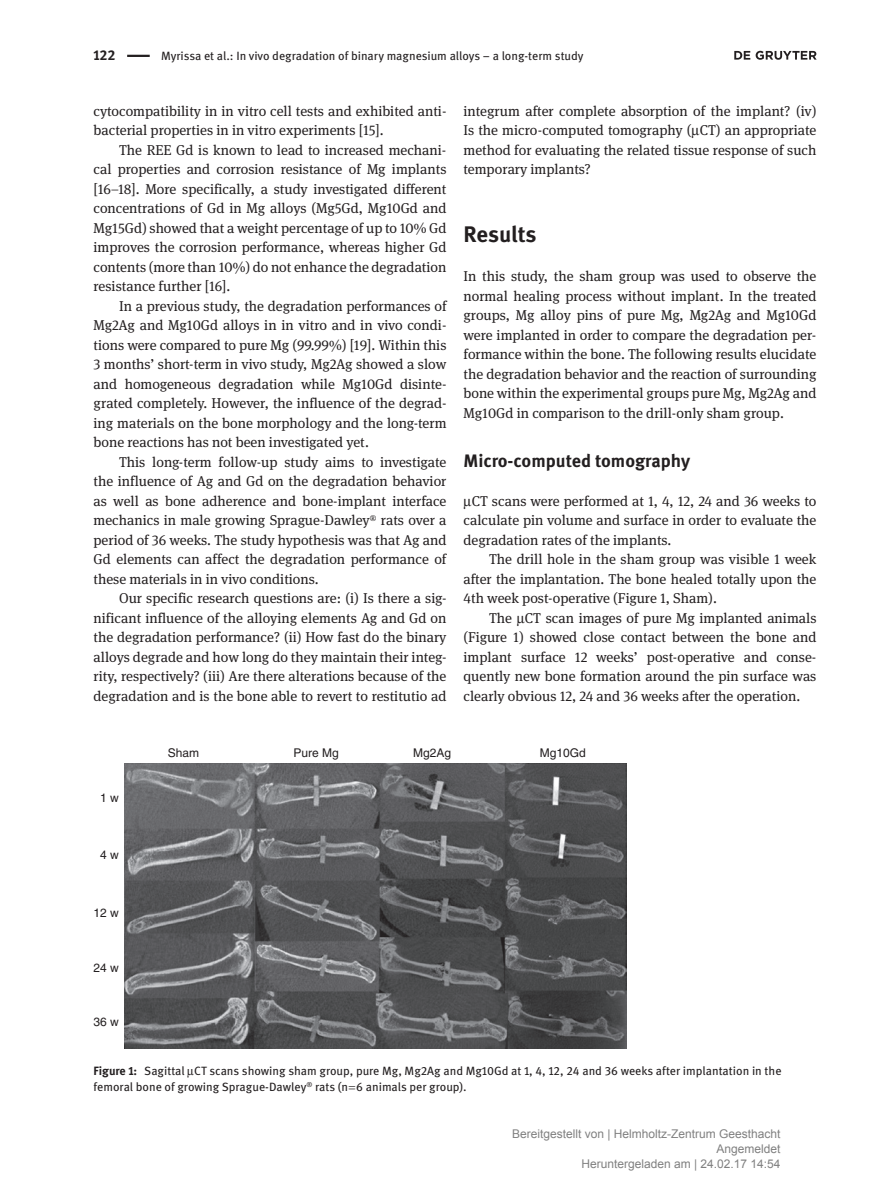
<style>
.page{position:relative;width:893px;height:1191px;background:#fff}
.page>*{position:absolute;margin:0;border:0;box-sizing:border-box;transform-origin:0 0}
.t1{font:700 22.5px "DG Meta Science";letter-spacing:-.005em;color:#231f20}
.t2{font:700 18px "DG Meta Science";color:#231f20}
.t3{font:14.25px/19.5px "DG Meta Serif Science";color:#231f20;text-align:justify}
.t4{font:700 14.25px "DG Meta Science";color:#231f20}
.t5{font:12px/16.5px "DG Meta Science";color:#231f20}
.t6{font:12px/15px "Arial";color:#808080;text-align:right}
.t7{font:12px "Helvetica";color:#231f20}
.s1{font-weight:700}
</style>
<div class="page">
<hr style="left:127px;top:55px;width:23px;height:2px;background:#231f20">
<img style="left:125px;top:763px;width:501px;height:285px">
<svg style="left:734px;top:51px;width:83px;height:9px"></svg>
<p class="t4" style="left:94px;top:44px;width:24px">122</p>
<p class="t5" style="left:161px;top:47px;width:424px">Myrissa et al.: In vivo degradation of binary magnesium alloys – a long-term study</p>
<p class="t3" style="left:94px;top:101px;width:354px">cytocompatibility in in vitro cell tests and exhibited anti&shy;bacterial properties in in vitro experiments [15].</p>
<p class="t3" style="left:94px;top:140px;width:354px;text-indent:26px">The REE Gd is known to lead to increased mechani&shy;cal properties and corrosion resistance of Mg implants [16–18]. More specifically, a study investigated different concentrations of Gd in Mg alloys (Mg5Gd, Mg10Gd and Mg15Gd) showed that a weight percentage of up to 10% Gd improves the corrosion performance, whereas higher Gd contents (more than 10%) do not enhance the degradation resistance further [16].</p>
<p class="t3" style="left:94px;top:296px;width:354px;text-indent:26px">In a previous study, the degradation performances of Mg2Ag and Mg10Gd alloys in in vitro and in vivo condi&shy;tions were compared to pure Mg (99.99%) [19]. Within this 3 months’ short-term in vivo study, Mg2Ag showed a slow and homogeneous degradation while Mg10Gd disinte&shy;grated completely. However, the influence of the degrad&shy;ing materials on the bone morphology and the long-term bone reactions has not been investigated yet.</p>
<p class="t3" style="left:94px;top:452px;width:354px;text-indent:26px">This long-term follow-up study aims to investigate the influence of Ag and Gd on the degradation behavior as well as bone adherence and bone-implant interface mechanics in male growing Sprague-Dawley<sup>®</sup> rats over a period of 36 weeks. The study hypothesis was that Ag and Gd elements can affect the degradation performance of these materials in in vivo conditions.</p>
<p class="t3" style="left:94px;top:588px;width:354px;text-indent:26px">Our specific research questions are: (i) Is there a sig&shy;nificant influence of the alloying elements Ag and Gd on the degradation performance? (ii) How fast do the binary alloys degrade and how long do they maintain their integ&shy;rity, respectively? (iii) Are there alterations because of the degradation and is the bone able to revert to restitutio ad</p>
<p class="t3" style="left:463px;top:101px;width:354px">integrum after complete absorption of the implant? (iv)<br>Is the micro-computed tomography ( CT) an appropriate method for evaluating the related tissue response of such temporary implants?</p>
<h1 class="t1" style="left:463px;top:216px;width:74px">Results</h1>
<p class="t3" style="left:463px;top:266px;width:354px">In this study, the sham group was used to observe the normal healing process without implant. In the treated groups, Mg alloy pins of pure Mg, Mg2Ag and Mg10Gd were implanted in order to compare the degradation per&shy;formance within the bone. The following results elucidate the degradation behavior and the reaction of surrounding bone within the experimental groups pure Mg, Mg2Ag and Mg10Gd in comparison to the drill-only sham group.</p>
<p class="t2" style="left:463px;top:446px;width:228px">Micro-computed tomography</p>
<p class="t3" style="left:463px;top:491px;width:354px;text-indent:8px">CT scans were performed at 1, 4, 12, 24 and 36 weeks to calculate pin volume and surface in order to evaluate the degradation rates of the implants.</p>
<p class="t3" style="left:463px;top:549px;width:354px;text-indent:26px">The drill hole in the sham group was visible 1 week after the implantation. The bone healed totally upon the 4th week post-operative (Figure 1, Sham).</p>
<p class="t3" style="left:463px;top:608px;width:354px;text-indent:26px">The CT scan images of pure Mg implanted animals (Figure 1) showed close contact between the bone and implant surface 12 weeks’ post-operative and conse&shy;quently new bone formation around the pin surface was clearly obvious 12, 24 and 36 weeks after the operation.</p>
<p class="t7" style="left:100px;top:790px;width:20px">1 w</p>
<p class="t7" style="left:100px;top:848px;width:20px">4 w</p>
<p class="t7" style="left:94px;top:905px;width:27px">12 w</p>
<p class="t7" style="left:94px;top:960px;width:27px">24 w</p>
<p class="t7" style="left:94px;top:1015px;width:27px">36 w</p>
<p class="t7" style="left:168px;top:745px;width:33px">Sham</p>
<p class="t7" style="left:294px;top:745px;width:47px">Pure Mg</p>
<p class="t7" style="left:413px;top:745px;width:40px">Mg2Ag</p>
<p class="t7" style="left:540px;top:745px;width:48px">Mg10Gd</p>
<p class="t5" style="left:94px;top:1061px;width:690px"><span class="s1">Figure 1:</span> Sagittal CT scans showing sham group, pure Mg, Mg2Ag and Mg10Gd at 1, 4, 12, 24 and 36 weeks after implantation in the femoral bone of growing Sprague-Dawley<sup>®</sup> rats (n 6 animals per group).</p>
<p class="t6" style="left:512px;top:1127px;width:270px">Bereitgestellt von | Helmholtz-Zentrum Geesthacht<br>Angemeldet<br>Heruntergeladen am | 24.02.17 14:54</p>
</div>
